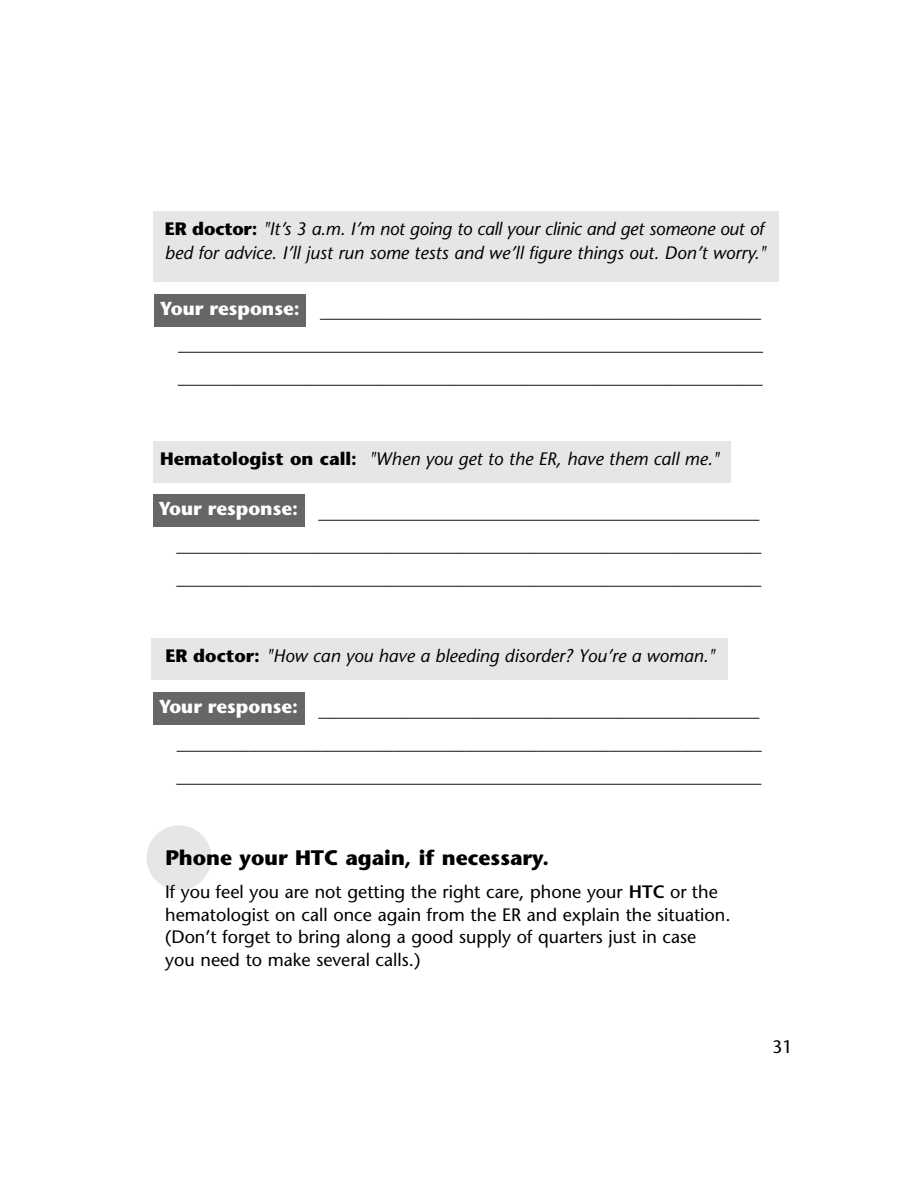
<style>
.page{position:relative;width:918px;height:1188px;background:#fff}
.page>*{position:absolute;margin:0;border:0;box-sizing:border-box;transform-origin:0 0}
.t1{font:700 21px "Stone Sans";color:#000}
.t2{font:18px/33px "Stone Sans";color:#000}
.t3{font:italic 18px/24px "Stone Sans";color:#000}
.s1{font-weight:700;font-style:normal}
.s2{font-weight:700;font-size:18.75px;color:#fff}
.s3{font-weight:600}
</style>
<div class="page">
<div style="left:153px;top:441px;width:578px;height:42px;background:#e6e6e6"></div>
<div style="left:153px;top:211px;width:625px;height:71px;background:#e6e6e6"></div>
<div style="left:152px;top:638px;width:576px;height:42px;background:#e6e6e6"></div>
<div style="left:147px;top:825px;width:65px;height:65px;background:#e6e6e6;border-radius:50%"></div>
<div style="left:153px;top:494px;width:152px;height:33px;background:#666"></div>
<div style="left:153px;top:692px;width:152px;height:33px;background:#666"></div>
<div style="left:154px;top:294px;width:152px;height:33px;background:#666"></div>
<p class="t3" style="left:165px;top:218px;width:603px"><span class="s1">ER doctor:</span> " I t ’s 3 a.m. I’m not going to call your clinic and get someone out of bed for advice. I’ll just run some tests and we’ll figure things out. Don’t worry."</p>
<p class="t2" style="left:178px;top:296px;width:587px;text-align:justify;text-indent:-18px"><span class="s2">Your response:</span> _________________________________________________ _________________________________________________________________ _________________________________________________________________</p>
<p class="t3" style="left:160px;top:448px;width:561px"><span class="s1">Hematologist on call:</span> "When you get to the ER, have them call me."</p>
<p class="t2" style="left:176px;top:497px;width:587px;text-align:justify;text-indent:-18px"><span class="s2">Your response:</span> _________________________________________________ _________________________________________________________________ _________________________________________________________________</p>
<p class="t3" style="left:166px;top:646px;width:551px"><span class="s1">ER doctor:</span> "How can you have a bleeding disorder? You’re a woman."</p>
<p class="t2" style="left:177px;top:695px;width:587px;text-indent:-18px"><span class="s2">Your response:</span> _________________________________________________ _________________________________________________________________ _________________________________________________________________</p>
<p class="t1" style="left:165px;top:850px;width:385px">Phone your HTC again, if necessary.</p>
<p class="t2" style="left:165px;top:883px;width:567px;line-height:22.5px">If you feel you are not getting the right care, phone your <span class="s3">HTC</span> or the hematologist on call once again from the ER and explain the situation. (Don’t forget to bring along a good supply of quarters just in case<br>you need to make several calls.)</p>
<p class="t2" style="left:772px;top:1032px;width:22px">31</p>
</div>
